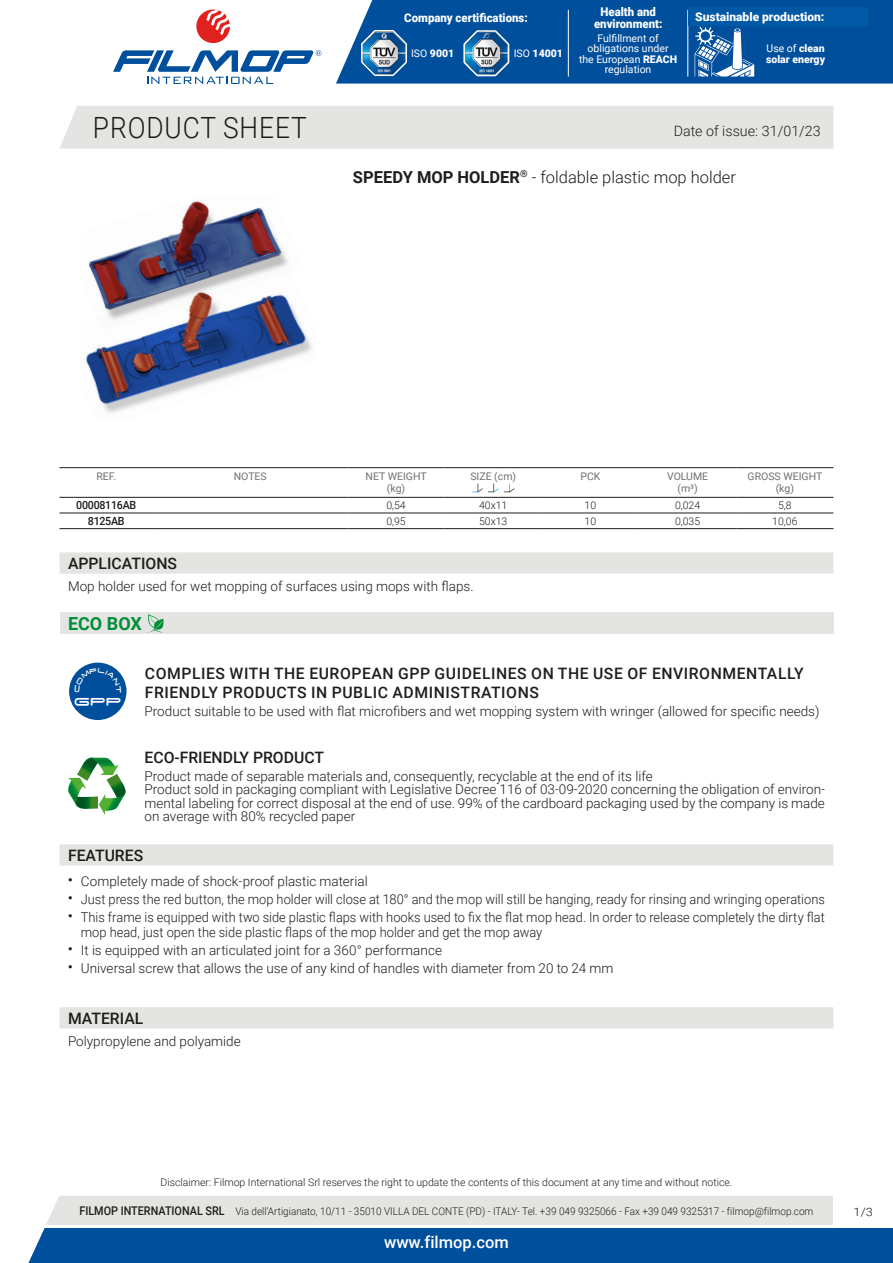
<style>
.page{position:relative;width:893px;height:1263px;background:#fff}
.page>*{position:absolute;margin:0;border:0;box-sizing:border-box;transform-origin:0 0}
.t1{font:300 29.25px "Roboto";letter-spacing:.035em;color:#1d1d1b;scale:.9 1}
.t2{font:700 18px "Roboto";color:#008e36}
.t3{font:17.7px "Space Age";color:#fff}
.t4{font:300 16.5px "Roboto";color:#1d1d1b}
.t5{font:500 16.5px "Roboto";color:#fff}
.t6{font:500 15.75px/18.9px "Roboto";letter-spacing:.035em;color:#1d1d1b}
.t7{font:500 15.75px "Roboto";color:#1d1d1b}
.t8{font:300 14.25px "Roboto";color:#1d1d1b}
.t9{font:300 13.5px/13.5px "Roboto";color:#1d1d1b}
.t10{font:300 13.5px/15px "Roboto";color:#1d1d1b;scale:.95 1}
.t11{font:900 12px/12px "Roboto";color:#fff;text-align:center;scale:.95 1}
.t12{font:900 12px "Roboto";color:#fff}
.t13{font:300 11.55px "Roboto";color:#1d1d1b;scale:1.11 1}
.t14{font:500 11.25px "Roboto";letter-spacing:-.025em;color:#1d1d1b;scale:.95 1}
.t15{font:300 10.5px "Roboto";color:#1d1d1b}
.t16{font:300 10.5px "Roboto";color:#1d1d1b;scale:.95 1}
.t17{font:10.5px/12px "Roboto";color:#70706f;text-align:center}
.t18{font:10.5px/10.5px "Roboto";color:#fff;text-align:center}
.t19{font:900 10.5px/10.5px "Roboto";color:#fff}
.s1{font-weight:400}
.s2{font-weight:900}
.s3{font-weight:700}
.s4{font-weight:500;font-size:12px}
</style>
<div class="page">
<svg style="left:28px;top:1196px;width:865px;height:67px;background:#6793bc"></svg>
<div style="left:60px;top:106px;width:773px;height:43px;background:#e4e4e3"></div>
<svg style="left:196px;top:10px;width:34px;height:34px"></svg>
<svg style="left:113px;top:50px;width:208px;height:34px"></svg>
<svg style="left:336px;top:0;width:557px;height:84px;background:#0d58a1"></svg>
<svg style="left:462px;top:28px;width:49px;height:50px"></svg>
<img style="left:465px;top:32px;width:43px;height:43px">
<svg style="left:360px;top:28px;width:48px;height:49px"></svg>
<img style="left:362px;top:31px;width:44px;height:44px">
<hr style="left:568px;top:10px;width:1px;height:67px;background:#fff">
<hr style="left:688px;top:10px;width:1px;height:67px;background:#fff">
<svg style="left:695px;top:27px;width:59px;height:50px"></svg>
<img style="left:101px;top:201px;width:186px;height:57px">
<img style="left:85px;top:258px;width:227px;height:155px">
<hr style="left:60px;top:467px;width:93px;height:1px;background:#1d1d1b">
<hr style="left:60px;top:497px;width:93px;height:1px;background:#1d1d1b">
<hr style="left:153px;top:467px;width:194px;height:1px;background:#1d1d1b">
<hr style="left:153px;top:497px;width:194px;height:1px;background:#1d1d1b">
<hr style="left:347px;top:467px;width:98px;height:1px;background:#1d1d1b">
<hr style="left:347px;top:497px;width:98px;height:1px;background:#1d1d1b">
<hr style="left:445px;top:467px;width:97px;height:1px;background:#1d1d1b">
<hr style="left:445px;top:497px;width:97px;height:1px;background:#1d1d1b">
<hr style="left:542px;top:467px;width:97px;height:1px;background:#1d1d1b">
<hr style="left:542px;top:497px;width:97px;height:1px;background:#1d1d1b">
<hr style="left:639px;top:467px;width:97px;height:1px;background:#1d1d1b">
<hr style="left:639px;top:497px;width:97px;height:1px;background:#1d1d1b">
<hr style="left:736px;top:467px;width:97px;height:1px;background:#1d1d1b">
<hr style="left:736px;top:497px;width:97px;height:1px;background:#1d1d1b">
<hr style="left:60px;top:513px;width:93px;height:1px;background:#1d1d1b">
<hr style="left:60px;top:528px;width:93px;height:1px;background:#1d1d1b">
<hr style="left:153px;top:513px;width:194px;height:1px;background:#1d1d1b">
<hr style="left:153px;top:528px;width:194px;height:1px;background:#1d1d1b">
<hr style="left:347px;top:513px;width:98px;height:1px;background:#1d1d1b">
<hr style="left:347px;top:528px;width:98px;height:1px;background:#1d1d1b">
<hr style="left:445px;top:513px;width:97px;height:1px;background:#1d1d1b">
<hr style="left:445px;top:528px;width:97px;height:1px;background:#1d1d1b">
<hr style="left:542px;top:513px;width:97px;height:1px;background:#1d1d1b">
<hr style="left:542px;top:528px;width:97px;height:1px;background:#1d1d1b">
<hr style="left:639px;top:513px;width:97px;height:1px;background:#1d1d1b">
<hr style="left:639px;top:528px;width:97px;height:1px;background:#1d1d1b">
<hr style="left:736px;top:513px;width:97px;height:1px;background:#1d1d1b">
<hr style="left:736px;top:528px;width:97px;height:1px;background:#1d1d1b">
<svg style="left:472px;top:483px;width:42px;height:10px"></svg>
<div style="left:60px;top:552px;width:773px;height:22px;background:#e4e4e3"></div>
<div style="left:60px;top:613px;width:773px;height:21px;background:#e4e4e3"></div>
<svg style="left:147px;top:614px;width:17px;height:19px"></svg>
<div style="left:69px;top:663px;width:58px;height:57px;background:#004f9c;border-radius:50%"></div>
<svg style="left:68px;top:757px;width:58px;height:58px"></svg>
<div style="left:60px;top:844px;width:773px;height:22px;background:#e4e4e3"></div>
<div style="left:60px;top:1007px;width:773px;height:21px;background:#e4e4e3"></div>
<hr style="left:45px;top:1225px;width:848px;height:2px;background:#fff">
<div style="left:833px;top:1196px;width:60px;height:31px;background:#fff"></div>
<div style="left:689px;top:8px;width:178px;height:18px;background:#0158a5"></div>
<svg style="left:74px;top:668px;width:47px;height:10px"></svg>
<p class="t11" style="left:404px;top:11px;width:131px">Company certifications:</p>
<p class="t19" style="left:411px;top:48px;width:45px"><span class="s1">ISO</span> 9001</p>
<p class="t19" style="left:514px;top:48px;width:51px"><span class="s1">ISO</span> 14001</p>
<p class="t11" style="left:594px;top:5px;width:73px">Health and environment:</p>
<p class="t18" style="left:579px;top:32px;width:100px">Fulfillment of obligations under the European <span class="s2">REACH </span>regulation</p>
<p class="t12" style="left:695px;top:9px;width:131px">Sustainable production:</p>
<p class="t11" style="left:713px;top:11px;width:101px">Energy Autonomy:</p>
<p class="t19" style="left:766px;top:43px;width:61px"><span class="s1">Use of</span> clean solar energy</p>
<h1 class="t1" style="left:93px;top:107px;width:239px">PRODUCT SHEET</h1>
<p class="t8" style="left:674px;top:121px;width:148px">Date of issue: 31/01/23</p>
<p class="t4" style="left:353px;top:165px;width:385px"><span class="s3">SPEEDY MOP HOLDER</span><sup>®</sup> - foldable plastic mop holder</p>
<p class="t17" style="left:96px;top:470px;width:21px">REF.</p>
<p class="t17" style="left:234px;top:470px;width:35px">NOTES</p>
<p class="t17" style="left:366px;top:470px;width:63px">NET WEIGHT (kg)</p>
<p class="t17" style="left:470px;top:470px;width:47px">SIZE (cm)</p>
<p class="t17" style="left:580px;top:470px;width:22px">PCK</p>
<p class="t17" style="left:667px;top:470px;width:43px">VOLUME (m³)</p>
<p class="t17" style="left:748px;top:470px;width:76px">GROSS WEIGHT (kg)</p>
<p class="t14" style="left:76px;top:497px;width:65px">00008116AB</p>
<p class="t15" style="left:386px;top:498px;width:21px">0,54</p>
<p class="t15" style="left:479px;top:498px;width:30px">40x11</p>
<p class="t15" style="left:585px;top:498px;width:13px">10</p>
<p class="t15" style="left:675px;top:498px;width:27px">0,024</p>
<p class="t15" style="left:778px;top:498px;width:15px">5,8</p>
<p class="t14" style="left:88px;top:513px;width:40px">8125AB</p>
<p class="t15" style="left:386px;top:513px;width:21px">0,95</p>
<p class="t15" style="left:479px;top:513px;width:30px">50x13</p>
<p class="t15" style="left:585px;top:513px;width:13px">10</p>
<p class="t15" style="left:675px;top:513px;width:27px">0,035</p>
<p class="t15" style="left:772px;top:513px;width:27px">10,06</p>
<p class="t7" style="left:68px;top:553px;width:110px">APPLICATIONS</p>
<p class="t9" style="left:68px;top:579px;width:407px">Mop holder used for wet mopping of surfaces using mops with flaps.</p>
<h2 class="t2" style="left:68px;top:611px;width:75px">ECO BOX</h2>
<h3 class="t3" style="left:74px;top:693px;width:49px">gPP</h3>
<p class="t6" style="left:145px;top:663px;width:660px">COMPLIES WITH THE EUROPEAN GPP GUIDELINES ON THE USE OF ENVIRONMENTALLY<br>FRIENDLY PRODUCTS IN PUBLIC ADMINISTRATIONS</p>
<p class="t9" style="left:145px;top:703px;width:676px">Product suitable to be used with flat microfibers and wet mopping system with wringer (allowed for specific needs)</p>
<p class="t7" style="left:145px;top:746px;width:181px">ECO-FRIENDLY PRODUCT</p>
<p class="t9" style="left:145px;top:769px;width:682px">Product made of separable materials and, consequently, recyclable at the end of its life<br>Product sold in packaging compliant with Legislative Decree 116 of 03-09-2020 concerning the obligation of environ&shy;mental labeling for correct disposal at the end of use. 99% of the cardboard packaging used by the company is made on average with 80% recycled paper</p>
<p class="t7" style="left:68px;top:845px;width:77px">FEATURES</p>
<p class="t9" style="left:68px;top:874px;width:301px"><sup>•</sup> Completely made of shock-proof plastic material</p>
<p class="t10" style="left:68px;top:891px;width:798px"><sup>•</sup> Just press the red button, the mop holder will close at 180° and the mop will still be hanging, ready for rinsing and wringing operations</p>
<p class="t10" style="left:81px;top:909px;width:785px;text-indent:-13px"><sup>•</sup> This frame is equipped with two side plastic flaps with hooks used to fix the flat mop head. In order to release completely the dirty flat mop head, just open the side plastic flaps of the mop holder and get the mop away</p>
<p class="t9" style="left:68px;top:942px;width:375px"><sup>•</sup> It is equipped with an articulated joint for a 360° performance</p>
<p class="t9" style="left:68px;top:960px;width:547px"><sup>•</sup> Universal screw that allows the use of any kind of handles with diameter from 20 to 24 mm</p>
<p class="t7" style="left:68px;top:1008px;width:77px">MATERIAL</p>
<p class="t9" style="left:68px;top:1033px;width:174px">Polypropylene and polyamide</p>
<p class="t15" style="left:160px;top:1175px;width:573px">Disclaimer: Filmop International Srl reserves the right to update the contents of this document at any time and without notice.</p>
<p class="t16" style="left:79px;top:1204px;width:774px"><span class="s4">FILMOP INTERNATIONAL SRL</span> Via dell’Artigianato, 10/11 - 35010 VILLA DEL CONTE (PD) - ITALY- Tel. +39 049 9325066 - Fax +39 049 9325317 - filmop@filmop.com</p>
<p class="t5" style="left:384px;top:1230px;width:126px">www.filmop.com</p>
<p class="t13" style="left:854px;top:1204px;width:19px">1/3</p>
</div>
